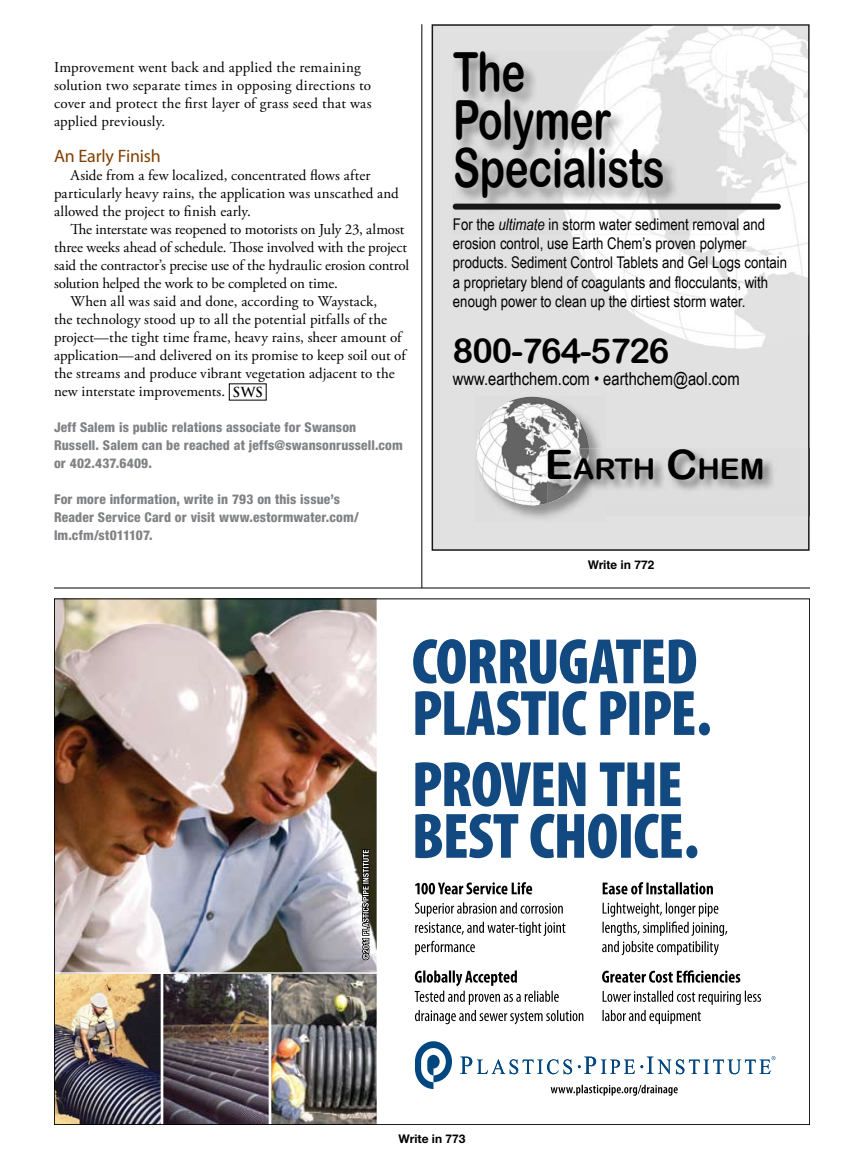
<style>
.page{position:relative;width:864px;height:1161px;background:#fff}
.page>*{position:absolute;margin:0;border:0;box-sizing:border-box;transform-origin:0 0}
.t1{font:54px/48px "Arial Rounded MT Bold";letter-spacing:-.01em;color:#000;scale:.75 1}
.t2{font:34.5px "Arial Rounded MT Bold";letter-spacing:-.03em;color:#000}
.t3{font:28.5px "Arial Rounded MT Bold";color:#000;scale:1.04 1}
.t4{font:18px "Arial Narrow";color:#000}
.t5{font:18px "Myriad Pro";letter-spacing:-.015em;color:#804103}
.t6{font:16.2px/19.4px "Arial Narrow";color:#000}
.t7{font:15px/18px "Adobe Garamond Pro";letter-spacing:.005em;color:#000}
.t8{font:15px "Adobe Garamond Pro";letter-spacing:-.015em;color:#000}
.t9{font:15px "Adobe Garamond Pro";letter-spacing:-.02em;color:#000}
.t10{font:800 condensed 13.5px/18px "Helvetica Neue LT Std";letter-spacing:.01em;color:#808285}
.t11{font:700 12px "Helvetica Neue LT Std";color:#000}
.t12{font:700 12px "Helvetica LT Std";color:#000}
.s1{font-family:"Trajan Pro";font-weight:700;font-size:13.5px}
.s2{font-style:italic}
.s3{font-size:40.65px}
</style>
<div class="page">
<svg style="left:415px;top:814px;width:282px;height:44px"></svg>
<svg style="left:415px;top:762px;width:266px;height:45px"></svg>
<svg style="left:415px;top:691px;width:295px;height:44px"></svg>
<svg style="left:413px;top:639px;width:283px;height:45px"></svg>
<svg style="left:551px;top:1085px;width:127px;height:11px"></svg>
<svg style="left:460px;top:1057px;width:112px;height:17px"></svg>
<svg style="left:415px;top:1041px;width:37px;height:48px"></svg>
<svg style="left:578px;top:1056px;width:198px;height:18px"></svg>
<svg style="left:603px;top:991px;width:158px;height:33px"></svg>
<svg style="left:602px;top:970px;width:138px;height:13px"></svg>
<svg style="left:602px;top:902px;width:125px;height:53px"></svg>
<svg style="left:603px;top:882px;width:110px;height:12px"></svg>
<svg style="left:415px;top:971px;width:168px;height:53px"></svg>
<svg style="left:415px;top:902px;width:151px;height:53px"></svg>
<svg style="left:415px;top:882px;width:117px;height:12px"></svg>
<img style="left:56px;top:974px;width:321px;height:149px">
<img style="left:56px;top:600px;width:322px;height:374px">
<svg style="left:361px;top:848px;width:10px;height:113px"></svg>
<svg style="left:432px;top:24px;width:378px;height:527px;fill:#e1e1e1"></svg>
<img style="left:571px;top:26px;width:156px;height:252px">
<img style="left:475px;top:396px;width:131px;height:126px">
<img style="left:476px;top:397px;width:56px;height:46px">
<div style="left:606px;top:504px;width:202px;height:11px;background:#ddd"></div>
<svg style="left:808px;top:504px;width:2px;height:11px"></svg>
<img style="left:547px;top:504px;width:59px;height:11px">
<img style="left:606px;top:448px;width:204px;height:56px">
<img style="left:808px;top:448px;width:1px;height:56px">
<img style="left:587px;top:448px;width:2px;height:54px">
<img style="left:547px;top:448px;width:40px;height:55px">
<div style="left:452px;top:220px;width:115px;height:15px;background:#ddd"></div>
<img style="left:567px;top:51px;width:160px;height:184px">
<img style="left:452px;top:51px;width:108px;height:169px">
<img style="left:560px;top:51px;width:157px;height:169px">
<div style="left:453px;top:204px;width:328px;height:6px;background:#181818;border-radius:3px"></div>
<hr style="left:54px;top:588px;width:756px;height:1px;background:#000">
<hr style="left:421px;top:24px;width:1px;height:564px;background:#000">
<p class="t7" style="left:54px;top:59px;width:319px">Improvement went back and applied the remaining solution two separate times in opposing directions to cover and protect the first layer of grass seed that was applied previously.</p>
<p class="t5" style="left:54px;top:145px;width:108px">An Early Finish</p>
<p class="t7" style="left:54px;top:167px;width:346px;text-indent:16px">Aside from a few localized, concentrated flows after particularly heavy rains, the application was unscathed and allowed the project to finish early.</p>
<p class="t8" style="left:70px;top:220px;width:335px">The interstate was reopened to motorists on July 23, almost</p>
<p class="t7" style="left:54px;top:239px;width:355px">three weeks ahead of schedule. Those involved with the project</p>
<p class="t8" style="left:54px;top:256px;width:357px">said the contractor’s precise use of the hydraulic erosion control</p>
<p class="t9" style="left:54px;top:274px;width:285px">solution helped the work to be completed on time.</p>
<p class="t7" style="left:70px;top:293px;width:308px">When all was said and done, according to Waystack,</p>
<p class="t7" style="left:54px;top:311px;width:335px">the technology stood up to all the potential pitfalls of the</p>
<p class="t7" style="left:54px;top:329px;width:349px">project—the tight time frame, heavy rains, sheer amount of</p>
<p class="t7" style="left:54px;top:347px;width:353px">application—and delivered on its promise to keep soil out of</p>
<p class="t7" style="left:54px;top:365px;width:342px">the streams and produce vibrant vegetation adjacent to the</p>
<p class="t7" style="left:54px;top:383px;width:211px">new interstate improvements. <span class="s1">SWS</span></p>
<p class="t10" style="left:54px;top:418px;width:350px">Jeff Salem is public relations associate for Swanson<br>Russell. Salem can be reached at jeffs@swansonrussell.com or 402.437.6409.</p>
<p class="t10" style="left:54px;top:490px;width:306px">For more information, write in 793 on this issue’s<br>Reader Service Card or visit www.estormwater.com/ lm.cfm/st011107.</p>
<h1 class="t1" style="left:453px;top:47px;width:284px">The<br>Polymer<br>Specialists</h1>
<p class="t6" style="left:453px;top:214px;width:336px">For the <span class="s2">ultimate</span> in storm water sediment removal and erosion control, use Earth Chem’s proven polymer products. Sediment Control Tablets and Gel Logs contain a proprietary blend of coagulants and flocculants, with enough power to clean up the dirtiest storm water.</p>
<h2 class="t2" style="left:453px;top:331px;width:218px">800-764-5726</h2>
<p class="t4" style="left:453px;top:368px;width:288px">www.earthchem.com • earthchem@aol.com</p>
<h3 class="t3" style="left:545px;top:452px;width:212px"><span class="s3">E</span>ARTH <span class="s3">C</span>HEM</h3>
<p class="t12" style="left:588px;top:557px;width:68px">Write in 772</p>
<p class="t11" style="left:399px;top:1131px;width:68px">Write in 773</p>
</div>
